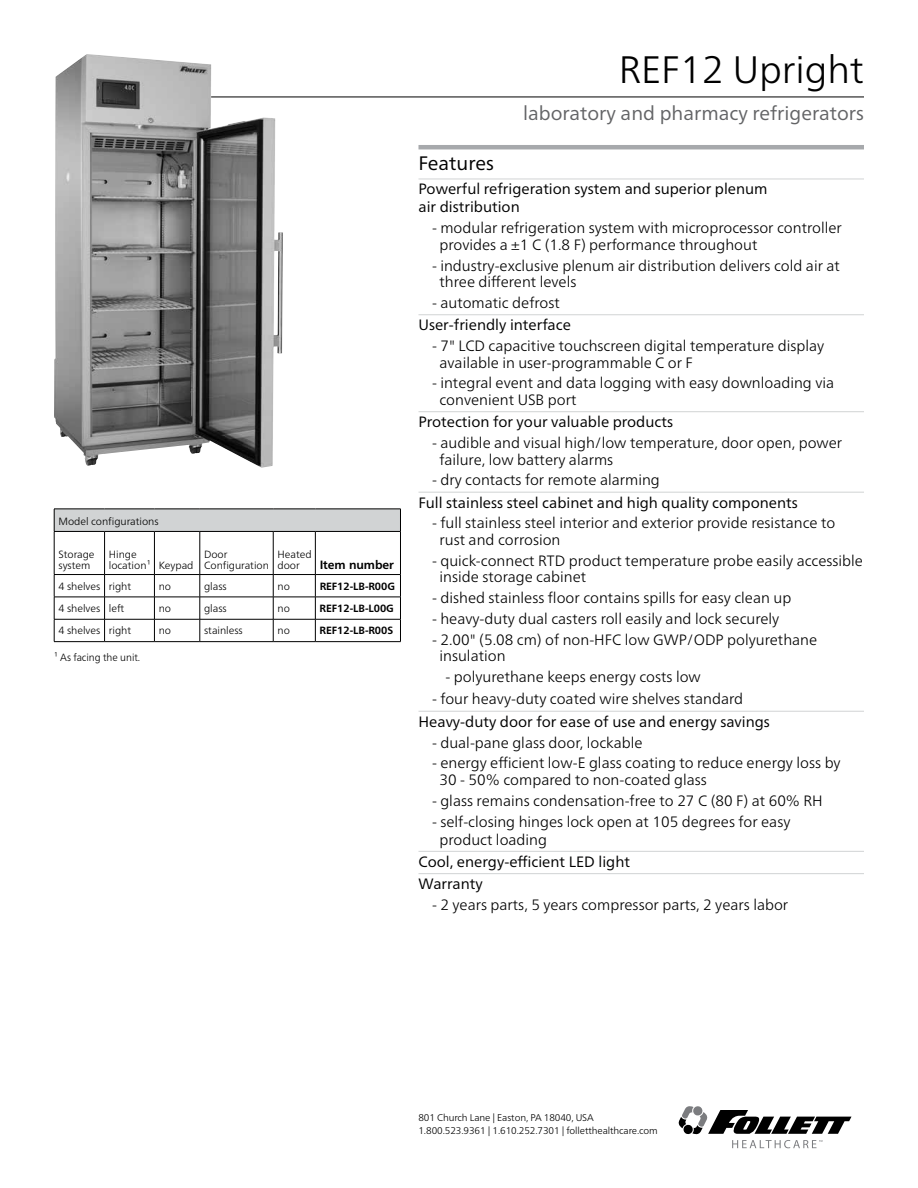
<style>
.page{position:relative;width:918px;height:1188px;background:#fff}
.page>*{position:absolute;margin:0;border:0;box-sizing:border-box;transform-origin:0 0}
.t1{font:300 38.25px "Frutiger Neue LT Pro";color:#000}
.t2{font:19.5px "Frutiger Neue LT Pro";color:#636466}
.t3{font:19.5px "Frutiger Neue LT Pro";color:#000}
.t4{font:300 15px/16.5px "Frutiger Neue LT Pro";color:#000}
.t5{font:15px/18px "Frutiger Neue LT Pro";color:#000}
.t6{font:700 12px "Frutiger Neue LT Pro";letter-spacing:-.005em;color:#000}
.t7{font:300 10.5px/10.5px "Frutiger Neue LT Pro";letter-spacing:-.005em;color:#000}
.t8{font:700 10.5px "Frutiger Neue LT Pro";letter-spacing:-.005em;color:#000}
.t9{font:300 10.5px "Frutiger Neue LT Pro";letter-spacing:-.005em;color:#000;scale:.95 1}
.t10{font:300 9.75px/13.5px "Frutiger Neue LT Pro";letter-spacing:-.01em;color:#000}
</style>
<div class="page">
<hr style="left:161px;top:97px;width:703px;height:1px;background:#000">
<hr style="left:418px;top:145px;width:446px;height:4px;background:#a7a9ac">
<hr style="left:418px;top:179px;width:446px;height:1px;background:#d1d3d4">
<hr style="left:418px;top:314px;width:446px;height:1px;background:#d1d3d4">
<hr style="left:418px;top:411px;width:446px;height:1px;background:#d1d3d4">
<hr style="left:418px;top:492px;width:446px;height:1px;background:#d1d3d4">
<hr style="left:418px;top:711px;width:446px;height:1px;background:#d1d3d4">
<hr style="left:418px;top:851px;width:446px;height:1px;background:#d1d3d4">
<hr style="left:418px;top:873px;width:446px;height:1px;background:#d1d3d4">
<div style="left:54px;top:509px;width:346px;height:22px;background:#d1d3d4"></div>
<hr style="left:54px;top:509px;width:51px;height:1px;background:#000">
<svg style="left:54px;top:509px;width:1px;height:22px"></svg>
<hr style="left:105px;top:509px;width:49px;height:1px;background:#000">
<hr style="left:154px;top:509px;width:46px;height:1px;background:#000">
<hr style="left:200px;top:509px;width:73px;height:1px;background:#000">
<hr style="left:273px;top:509px;width:42px;height:1px;background:#000">
<hr style="left:315px;top:509px;width:86px;height:1px;background:#000">
<svg style="left:400px;top:510px;width:1px;height:21px"></svg>
<hr style="left:54px;top:531px;width:51px;height:1px;background:#000">
<hr style="left:54px;top:532px;width:1px;height:42px;background:#000">
<hr style="left:105px;top:531px;width:49px;height:1px;background:#000">
<hr style="left:104px;top:532px;width:1px;height:42px;background:#000">
<hr style="left:154px;top:531px;width:46px;height:1px;background:#000">
<hr style="left:154px;top:532px;width:1px;height:42px;background:#000">
<hr style="left:200px;top:531px;width:73px;height:1px;background:#000">
<hr style="left:200px;top:532px;width:1px;height:42px;background:#000">
<hr style="left:273px;top:531px;width:42px;height:1px;background:#000">
<hr style="left:273px;top:532px;width:1px;height:42px;background:#000">
<hr style="left:315px;top:531px;width:86px;height:1px;background:#000">
<hr style="left:315px;top:532px;width:1px;height:42px;background:#000">
<hr style="left:400px;top:532px;width:1px;height:42px;background:#000">
<hr style="left:54px;top:574px;width:51px;height:1px;background:#000">
<hr style="left:105px;top:574px;width:49px;height:1px;background:#000">
<hr style="left:154px;top:574px;width:46px;height:1px;background:#000">
<hr style="left:200px;top:574px;width:73px;height:1px;background:#000">
<hr style="left:273px;top:574px;width:42px;height:1px;background:#000">
<hr style="left:315px;top:574px;width:86px;height:1px;background:#000">
<hr style="left:54px;top:597px;width:51px;height:1px;background:#000">
<hr style="left:105px;top:597px;width:49px;height:1px;background:#000">
<hr style="left:154px;top:597px;width:46px;height:1px;background:#000">
<hr style="left:200px;top:597px;width:73px;height:1px;background:#000">
<hr style="left:273px;top:597px;width:42px;height:1px;background:#000">
<hr style="left:315px;top:597px;width:86px;height:1px;background:#000">
<hr style="left:54px;top:619px;width:51px;height:1px;background:#000">
<svg style="left:54px;top:575px;width:1px;height:66px"></svg>
<hr style="left:105px;top:619px;width:49px;height:1px;background:#000">
<svg style="left:104px;top:575px;width:1px;height:66px"></svg>
<hr style="left:154px;top:619px;width:46px;height:1px;background:#000">
<svg style="left:154px;top:575px;width:1px;height:66px"></svg>
<hr style="left:200px;top:619px;width:73px;height:1px;background:#000">
<svg style="left:200px;top:575px;width:1px;height:66px"></svg>
<hr style="left:273px;top:619px;width:42px;height:1px;background:#000">
<svg style="left:273px;top:575px;width:1px;height:66px"></svg>
<hr style="left:315px;top:619px;width:86px;height:1px;background:#000">
<svg style="left:315px;top:575px;width:1px;height:66px"></svg>
<svg style="left:400px;top:575px;width:1px;height:66px"></svg>
<hr style="left:54px;top:641px;width:51px;height:1px;background:#000">
<hr style="left:105px;top:641px;width:49px;height:1px;background:#000">
<hr style="left:154px;top:641px;width:46px;height:1px;background:#000">
<hr style="left:200px;top:641px;width:73px;height:1px;background:#000">
<hr style="left:273px;top:641px;width:42px;height:1px;background:#000">
<hr style="left:315px;top:641px;width:86px;height:1px;background:#000">
<svg style="left:679px;top:1106px;width:173px;height:42px"></svg>
<img style="left:54px;top:54px;width:229px;height:414px">
<p class="t7" style="left:59px;top:516px;width:102px">Model configurations</p>
<p class="t7" style="left:59px;top:549px;width:38px">Storage system</p>
<p class="t7" style="left:109px;top:549px;width:86px">Hinge<br>location¹ Keypad</p>
<p class="t7" style="left:204px;top:549px;width:66px">Door<br>Configuration</p>
<p class="t7" style="left:278px;top:549px;width:36px">Heated door</p>
<p class="t6" style="left:320px;top:557px;width:76px">Item number</p>
<p class="t7" style="left:59px;top:581px;width:74px">4 shelves right</p>
<p class="t7" style="left:159px;top:581px;width:14px">no</p>
<p class="t7" style="left:204px;top:581px;width:24px">glass</p>
<p class="t7" style="left:278px;top:581px;width:14px">no</p>
<p class="t8" style="left:320px;top:580px;width:77px">REF12-LB-R00G</p>
<p class="t7" style="left:58px;top:603px;width:67px">4 shelves left</p>
<p class="t7" style="left:159px;top:603px;width:14px">no</p>
<p class="t7" style="left:204px;top:603px;width:24px">glass</p>
<p class="t7" style="left:278px;top:603px;width:14px">no</p>
<p class="t8" style="left:320px;top:602px;width:76px">REF12-LB-L00G</p>
<p class="t7" style="left:58px;top:625px;width:74px">4 shelves right</p>
<p class="t7" style="left:159px;top:625px;width:14px">no</p>
<p class="t7" style="left:204px;top:625px;width:40px">stainless</p>
<p class="t7" style="left:278px;top:625px;width:14px">no</p>
<p class="t8" style="left:320px;top:625px;width:75px">REF12-LB-R00S</p>
<p class="t9" style="left:54px;top:651px;width:92px">¹ As facing the unit.</p>
<h1 class="t1" style="left:619px;top:47px;width:247px">REF12 Upright</h1>
<h2 class="t2" style="left:523px;top:101px;width:342px">laboratory and pharmacy refrigerators</h2>
<h2 class="t3" style="left:418px;top:151px;width:77px">Features</h2>
<p class="t5" style="left:418px;top:180px;width:351px">Powerful refrigeration system and superior plenum air distribution</p>
<p class="t4" style="left:440px;top:220px;width:404px;text-indent:-8px">- modular refrigeration system with microprocessor controller provides a ±1 C (1.8 F) performance throughout</p>
<p class="t4" style="left:440px;top:257px;width:402px;text-indent:-8px">- industry-exclusive plenum air distribution delivers cold air at three different levels</p>
<p class="t4" style="left:432px;top:294px;width:129px">- automatic defrost</p>
<p class="t5" style="left:418px;top:316px;width:154px">User-friendly interface</p>
<p class="t4" style="left:440px;top:337px;width:386px;text-indent:-8px">- 7" LCD capacitive touchscreen digital temperature display available in user-programmable C or F</p>
<p class="t4" style="left:440px;top:375px;width:396px;text-indent:-8px">- integral event and data logging with easy downloading via convenient USB port</p>
<p class="t5" style="left:418px;top:413px;width:256px">Protection for your valuable products</p>
<p class="t4" style="left:440px;top:434px;width:404px;text-indent:-8px">- audible and visual high/low temperature, door open, power failure, low battery alarms</p>
<p class="t4" style="left:432px;top:472px;width:229px">- dry contacts for remote alarming</p>
<p class="t5" style="left:418px;top:493px;width:381px">Full stainless steel cabinet and high quality components</p>
<p class="t4" style="left:440px;top:515px;width:397px;text-indent:-8px">- full stainless steel interior and exterior provide resistance to rust and corrosion</p>
<p class="t4" style="left:440px;top:552px;width:425px;text-indent:-8px">- quick-connect RTD product temperature probe easily accessible inside storage cabinet</p>
<p class="t4" style="left:432px;top:590px;width:361px">- dished stainless floor contains spills for easy clean up</p>
<p class="t4" style="left:432px;top:610px;width:349px">- heavy-duty dual casters roll easily and lock securely</p>
<p class="t4" style="left:440px;top:631px;width:379px;text-indent:-8px">- 2.00" (5.08 cm) of non-HFC low GWP/ODP polyurethane insulation</p>
<p class="t4" style="left:446px;top:668px;width:257px">- polyurethane keeps energy costs low</p>
<p class="t4" style="left:432px;top:691px;width:313px">- four heavy-duty coated wire shelves standard</p>
<p class="t5" style="left:418px;top:712px;width:353px">Heavy-duty door for ease of use and energy savings</p>
<p class="t4" style="left:432px;top:734px;width:212px">- dual-pane glass door, lockable</p>
<p class="t4" style="left:440px;top:755px;width:403px;text-indent:-8px">- energy efficient low-E glass coating to reduce energy loss by<br>30 - 50% compared to non-coated glass</p>
<p class="t4" style="left:432px;top:792px;width:392px">- glass remains condensation-free to 27 C (80 F) at 60% RH</p>
<p class="t4" style="left:440px;top:812px;width:352px;line-height:18px;text-indent:-8px">- self-closing hinges lock open at 105 degrees for easy product loading</p>
<p class="t5" style="left:418px;top:850px;width:213px;line-height:22.4px">Cool, energy-efficient LED light<br>Warranty</p>
<p class="t4" style="left:432px;top:896px;width:358px">- 2 years parts, 5 years compressor parts, 2 years labor</p>
<p class="t10" style="left:418px;top:1110px;width:241px">801 Church Lane | Easton, PA 18040, USA<br>1.800.523.9361 | 1.610.252.7301 | folletthealthcare.com</p>
</div>
